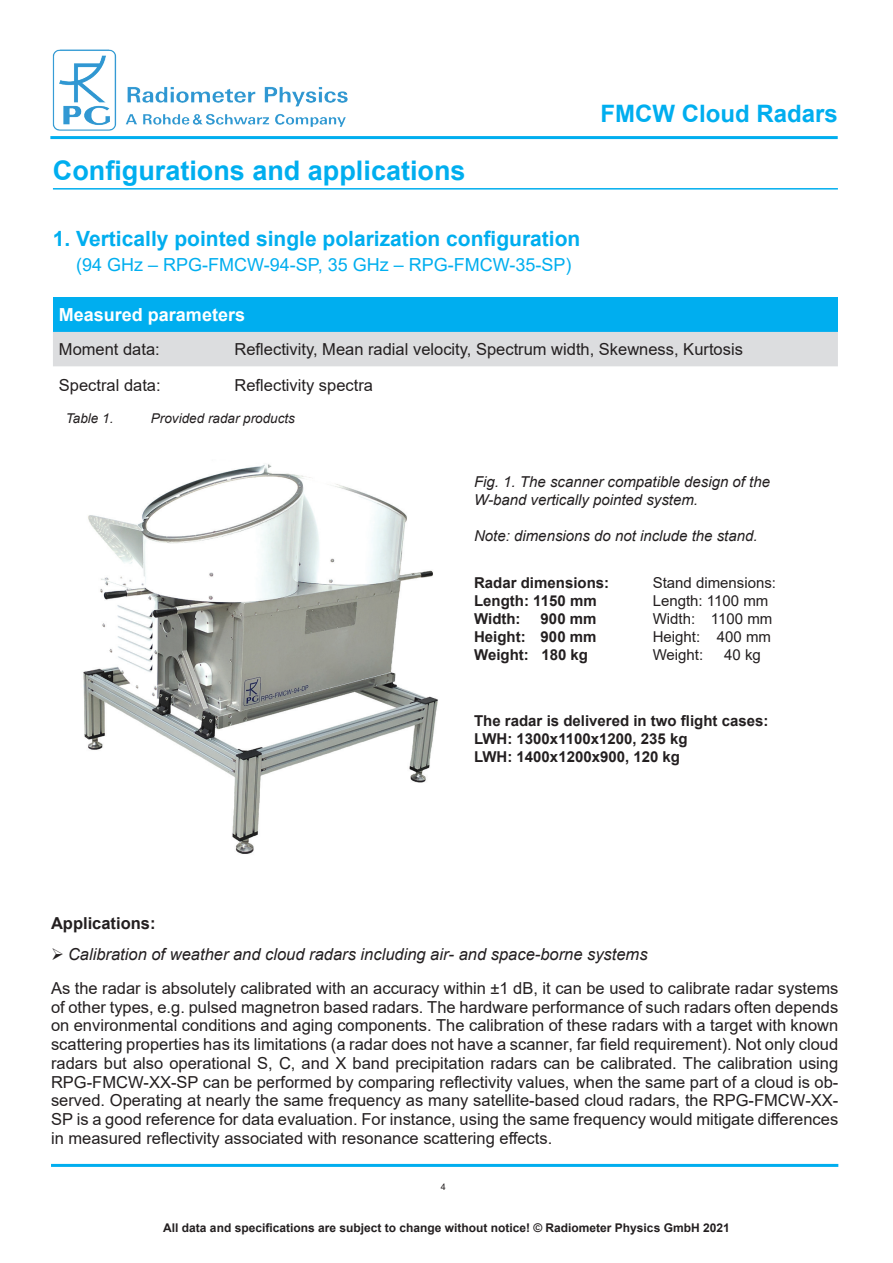
<style>
.page{position:relative;width:893px;height:1263px;background:#fff}
.page>*{position:absolute;margin:0;border:0;box-sizing:border-box;transform-origin:0 0}
.t1{font:700 27px "Arial";color:#00aeef}
.t2{font:700 24px "Arial";color:#00aeef}
.t3{font:700 21px "Arial";color:#00aeef}
.t4{font:18px "Arial";color:#00aeef}
.t5{font:700 18px "Arial";color:#fff}
.t6{font:16.5px/18.8px "Arial";color:#231f20;text-align:justify}
.t7{font:italic 16.5px "Arial";color:#231f20}
.t8{font:700 16.5px "Arial";color:#231f20}
.t9{font:700 15px/18px "Arial";color:#231f20}
.t10{font:italic 15px/18px "Arial";color:#231f20}
.t11{font:15px/18px "Arial";color:#231f20}
.t12{font:italic 13.5px "Arial";color:#231f20}
.t13{font:700 12px "Arial";color:#231f20}
.t14{font:9px "Arial";color:#231f20}
</style>
<div class="page">
<hr style="left:50px;top:136px;width:788px;height:3px;background:#00aeef">
<hr style="left:51px;top:1164px;width:787px;height:3px;background:#00aeef">
<img style="left:52px;top:49px;width:296px;height:82px">
<hr style="left:53px;top:188px;width:785px;height:2px;background:#00aeef">
<img style="left:83px;top:464px;width:355px;height:390px">
<div style="left:53px;top:297px;width:785px;height:35px;background:#00aeef"></div>
<div style="left:53px;top:332px;width:785px;height:34px;background:#dcdddf"></div>
<h1 class="t1" style="left:53px;top:151px;width:414px">Configurations and applications</h1>
<p class="t3" style="left:53px;top:224px;width:529px">1. Vertically pointed single polarization configuration</p>
<p class="t4" style="left:76px;top:252px;width:497px">(94 GHz – RPG-FMCW-94-SP, 35 GHz – RPG-FMCW-35-SP)</p>
<h2 class="t2" style="left:600px;top:96px;width:239px">FMCW Cloud Radars</h2>
<p class="t5" style="left:59px;top:302px;width:188px">Measured parameters</p>
<p class="t6" style="left:59px;top:340px;width:102px">Moment data:</p>
<p class="t6" style="left:235px;top:340px;width:510px">Reflectivity, Mean radial velocity, Spectrum width, Skewness, Kurtosis</p>
<p class="t6" style="left:59px;top:376px;width:103px">Spectral data:</p>
<p class="t6" style="left:235px;top:376px;width:140px">Reflectivity spectra</p>
<p class="t12" style="left:66px;top:409px;width:49px">Table 1.</p>
<p class="t12" style="left:151px;top:409px;width:146px">Provided radar products</p>
<p class="t10" style="left:474px;top:473px;width:297px">Fig. 1. The scanner compatible design of the<br>W-band vertically pointed system.</p>
<p class="t10" style="left:474px;top:527px;width:285px">Note: dimensions do not include the stand.</p>
<p class="t9" style="left:474px;top:574px;width:137px">Radar dimensions:<br>Length: 1150 mm<br>Width:</p>
<p class="t11" style="left:653px;top:573px;width:125px">Stand dimensions:<br>Length: 1100 mm<br>Width: 1100 mm<br>Height: 400 mm<br>Weight:</p>
<p class="t9" style="left:474px;top:610px;width:124px;text-align:justify;text-indent:67px">900 mm Height: 900 mm Weight: 180 kg</p>
<p class="t11" style="left:724px;top:645px;width:38px">40 kg</p>
<p class="t9" style="left:474px;top:711px;width:296px">The radar is delivered in two flight cases:<br>LWH: 1300x1100x1200, 235 kg<br>LWH: 1400x1200x900, 120 kg</p>
<p class="t8" style="left:51px;top:911px;width:106px">Applications:</p>
<p class="t7" style="left:68px;top:944px;width:581px">Calibration of weather and cloud radars including air- and space-borne systems</p>
<p class="t6" style="left:51px;top:979px;width:789px">As the radar is absolutely calibrated with an accuracy within ±1 dB, it can be used to calibrate radar systems of other types, e.g. pulsed magnetron based radars. The hardware performance of such radars often depends on environmental conditions and aging components. The calibration of these radars with a target with known scattering properties has its limitations (a radar does not have a scanner, far field requirement). Not only cloud radars but also operational S, C, and X band precipitation radars can be calibrated. The calibration using RPG-FMCW-XX-SP can be performed by comparing reflectivity values, when the same part of a cloud is ob&shy;served. Operating at nearly the same frequency as many satellite-based cloud radars, the RPG-FMCW-XX-SP is a good reference for data evaluation. For instance, using the same frequency would mitigate differences in measured reflectivity associated with resonance scattering effects.</p>
<p class="t14" style="left:441px;top:1180px;width:7px">4</p>
<p class="t13" style="left:163px;top:1219px;width:568px">All data and specifications are subject to change without notice! © Radiometer Physics GmbH 2021</p>
</div>
